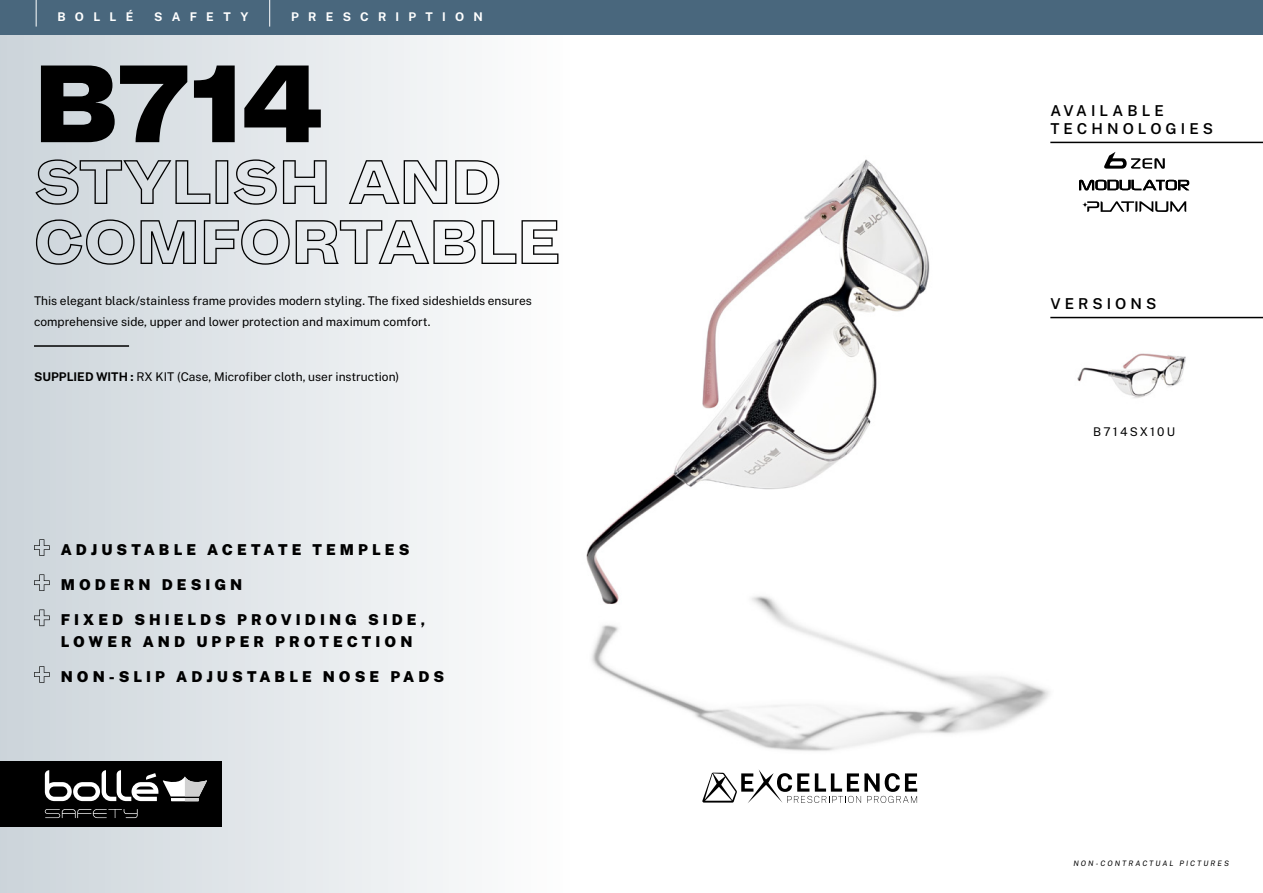
<style>
.page{position:relative;width:1263px;height:893px;background:#fff}
.page>*{position:absolute;margin:0;border:0;box-sizing:border-box;transform-origin:0 0}
.t1{font:900 105px "Mint Grotesk V1.1";color:#000}
.t2{font:60px/60px "Mint Grotesk Outline";color:#000}
.t3{font:900 15px/21.6px "Public Sans";letter-spacing:.27em;color:#000}
.t4{font:600 15px/18px "Public Sans";letter-spacing:.27em;color:#000}
.t5{font:12px/21px "Public Sans";color:#000}
.t6{font:700 12px "Public Sans";letter-spacing:.77em;color:#fff}
.t7{font:12px "Public Sans";letter-spacing:.18em;color:#000}
.t8{font:italic 7.5px "Public Sans";letter-spacing:.27em;color:#000}
.s1{font-weight:700}
</style>
<div class="page">
<div style="left:0;top:0;width:1263px;height:893px;background:linear-gradient(to right,#dae0e4,#fff)"></div>
<img style="left:512px;top:63px;width:584px;height:809px">
<div style="left:0;top:0;width:1263px;height:34px;background:#49677d"></div>
<svg style="left:1104px;top:152px;width:61px;height:17px"></svg>
<svg style="left:1079px;top:180px;width:110px;height:10px"></svg>
<svg style="left:1082px;top:201px;width:104px;height:11px"></svg>
<div style="left:0;top:761px;width:222px;height:66px;background:#000"></div>
<svg style="left:45px;top:809px;width:93px;height:9px"></svg>
<svg style="left:45px;top:770px;width:162px;height:31px"></svg>
<img style="left:1071px;top:346px;width:126px;height:61px">
<svg style="left:702px;top:769px;width:215px;height:34px"></svg>
<svg style="left:36px;top:0;width:1px;height:27px"></svg>
<svg style="left:269px;top:0;width:1px;height:27px"></svg>
<hr style="left:1050px;top:317px;width:213px;height:1px;background:#000">
<hr style="left:1050px;top:142px;width:213px;height:1px;background:#000">
<svg style="left:34px;top:539px;width:16px;height:17px"></svg>
<svg style="left:34px;top:574px;width:16px;height:17px"></svg>
<svg style="left:34px;top:609px;width:16px;height:17px"></svg>
<svg style="left:34px;top:666px;width:16px;height:17px"></svg>
<hr style="left:34px;top:345px;width:95px;height:2px;background:#000">
<p class="t6" style="left:58px;top:8px;width:77px">BOLLÉ</p>
<p class="t6" style="left:154px;top:8px;width:96px">SAFETY</p>
<p class="t6" style="left:291px;top:8px;width:193px">PRESCRIPTION</p>
<h1 class="t1" style="left:34px;top:38px;width:290px">B714</h1>
<h2 class="t2" style="left:34px;top:152px;width:528px">STYLISH AND<br>COMFORTABLE</h2>
<p class="t5" style="left:34px;top:289px;width:499px">This elegant black/stainless frame provides modern styling. The fixed sideshields ensures comprehensive side, upper and lower protection and maximum comfort.</p>
<p class="t5" style="left:34px;top:366px;width:367px"><span class="s1">SUPPLIED WITH :</span> RX KIT (Case, Microfiber cloth, user instruction)</p>
<p class="t3" style="left:61px;top:538px;width:350px">ADJUSTABLE ACETATE TEMPLES</p>
<p class="t3" style="left:61px;top:573px;width:183px">MODERN DESIGN</p>
<p class="t3" style="left:61px;top:608px;width:366px">FIXED SHIELDS PROVIDING SIDE,<br>LOWER AND UPPER PROTECTION</p>
<p class="t3" style="left:61px;top:665px;width:385px">NON-SLIP ADJUSTABLE NOSE PADS</p>
<p class="t4" style="left:1050px;top:100px;width:164px">AVAILABLE<br>TECHNOLOGIES</p>
<p class="t4" style="left:1050px;top:293px;width:107px">VERSIONS</p>
<p class="t7" style="left:1093px;top:422px;width:83px">B714SX10U</p>
<p class="t8" style="left:1073px;top:858px;width:157px">NON-CONTRACTUAL PICTURES</p>
</div>
